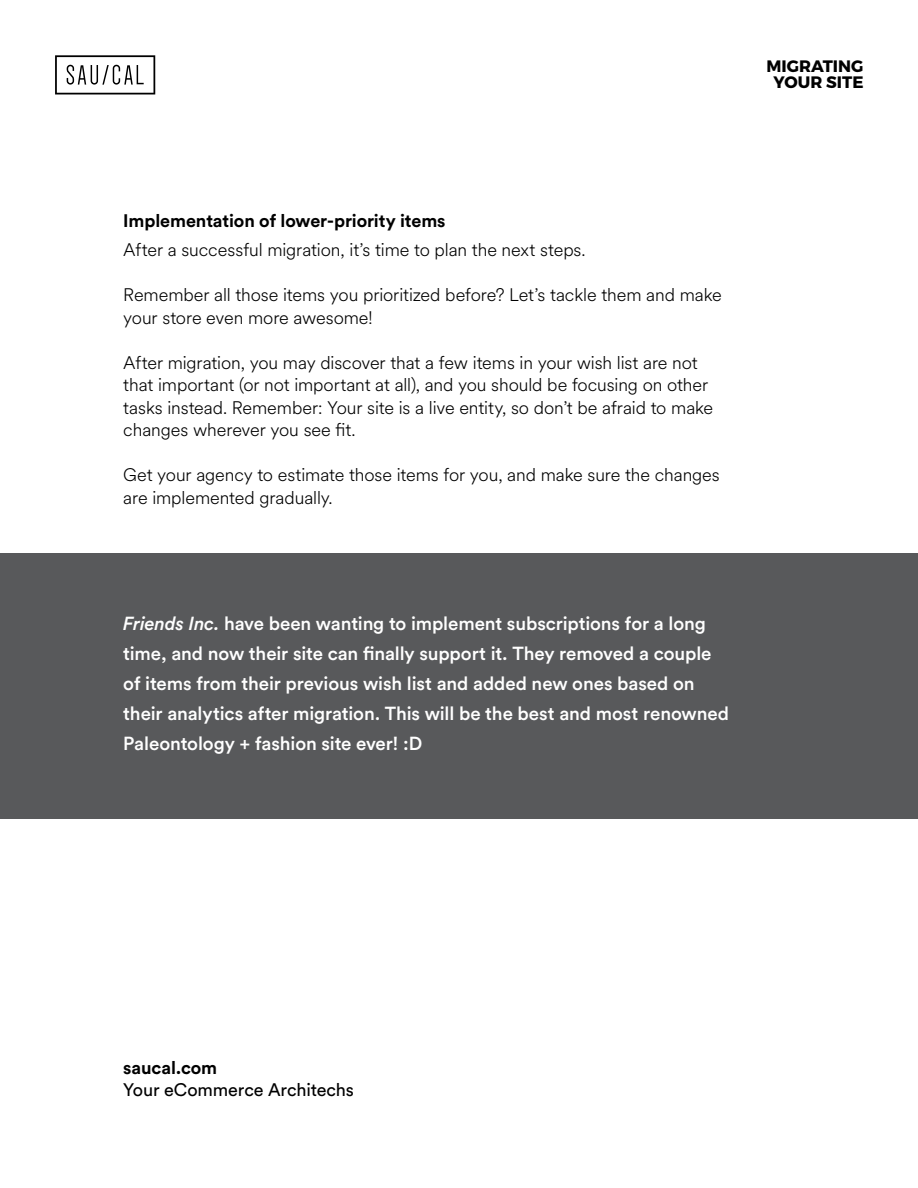
<style>
.page{position:relative;width:918px;height:1188px;background:#fff}
.page>*{position:absolute;margin:0;border:0;box-sizing:border-box;transform-origin:0 0}
.t1{font:500 18.75px/30px "Circular Std";letter-spacing:-.005em;color:#fff}
.t2{font:300 18px/22.5px "Circular Spotify Text";letter-spacing:-.005em;color:#000}
.t3{font:700 18px "Circular Std";letter-spacing:-.005em;color:#000}
.t4{font:18px "Circular Std";letter-spacing:-.005em;color:#000}
.t5{font:700 16.5px/16.4px "Montserrat";color:#000;text-align:center}
.s1{font-style:italic}
</style>
<div class="page">
<svg style="left:55px;top:55px;width:100px;height:39px"></svg>
<div style="left:0;top:553px;width:918px;height:266px;background:#58595b"></div>
<p class="t5" style="left:767px;top:58px;width:98px">MIGRATING<br>YOUR SITE</p>
<p class="t3" style="left:123px;top:209px;width:324px">Implementation of lower-priority items</p>
<p class="t2" style="left:123px;top:239px;width:464px">After a successful migration, it’s time to plan the next steps.</p>
<p class="t2" style="left:123px;top:284px;width:600px">Remember all those items you prioritized before? Let’s tackle them and make your store even more awesome!</p>
<p class="t2" style="left:123px;top:352px;width:591px">After migration, you may discover that a few items in your wish list are not that important (or not important at all), and you should be focusing on other tasks instead. Remember: Your site is a live entity, so don’t be afraid to make changes wherever you see fit.</p>
<p class="t2" style="left:123px;top:464px;width:598px">Get your agency to estimate those items for you, and make sure the changes are implemented gradually.</p>
<p class="t1" style="left:123px;top:608px;width:607px"><span class="s1">Friends Inc.</span> have been wanting to implement subscriptions for a long time, and now their site can finally support it. They removed a couple of items from their previous wish list and added new ones based on their analytics after migration. This will be the best and most renowned Paleontology + fashion site ever! :D</p>
<p class="t3" style="left:123px;top:1056px;width:95px">saucal.com</p>
<p class="t4" style="left:123px;top:1079px;width:232px">Your eCommerce Architechs</p>
</div>
